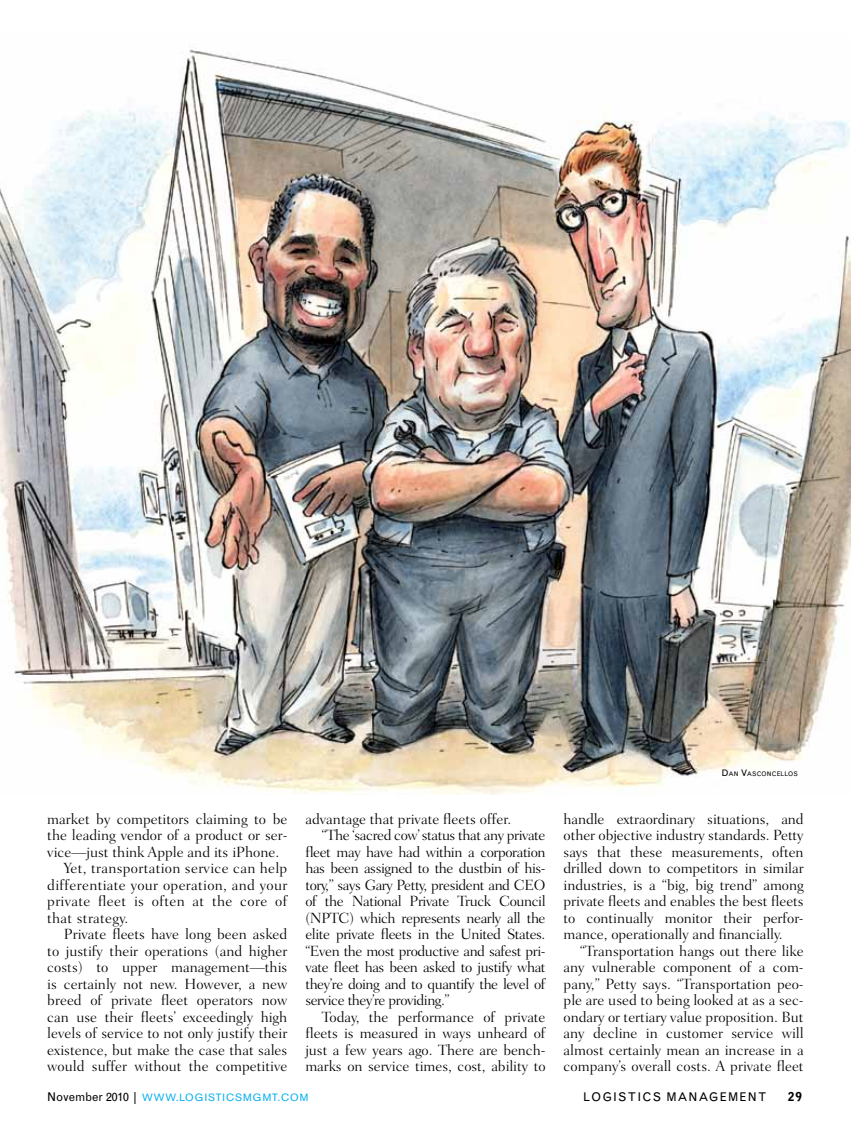
<style>
.page{position:relative;width:851px;height:1134px;background:#fff}
.page>*{position:absolute;margin:0;border:0;box-sizing:border-box;transform-origin:0 0}
.t1{font:300 15px/16.5px "Fairfield LT Std";color:#000;text-align:justify}
.t2{font:300 15px "Fairfield LT Std";letter-spacing:-.03em;color:#000}
.t3{font:300 15px "Fairfield LT Std";letter-spacing:.02em;color:#000}
.t4{font:12px "Grotesque MT Std";letter-spacing:.1em;color:#000}
.t5{font:900 12px "Grotesque MT Std";color:#000}
.t6{font:10.5px "Akzidenz Grotesk BE";letter-spacing:.105em;color:#00aeef}
.t7{font:6.3px "Grotesque MT Std";letter-spacing:.02em;color:#000}
.s1{font-size:9px}
.s2{font-family:"Grotesque MT Std";font-size:12px;color:#000}
</style>
<div class="page">
<img style="left:0;top:48px;width:850px;height:746px">
<p class="t1" style="left:47px;top:810px;width:241px">market by competitors claiming to be</p>
<p class="t1" style="left:47px;top:827px;width:242px">the leading vendor of a product or ser-</p>
<p class="t1" style="left:47px;top:843px;width:233px">vice—just think Apple and its iPhone.</p>
<p class="t3" style="left:64px;top:860px;width:225px">Yet, transportation service can help</p>
<p class="t3" style="left:47px;top:876px;width:242px">differentiate your operation, and your</p>
<p class="t3" style="left:47px;top:893px;width:241px">private fleet is often at the core of</p>
<p class="t3" style="left:47px;top:909px;width:83px">that strategy.</p>
<p class="t1" style="left:64px;top:926px;width:225px">Private fleets have long been asked</p>
<p class="t1" style="left:47px;top:942px;width:242px">to justify their operations (and higher</p>
<p class="t1" style="left:47px;top:959px;width:241px">costs) to upper management—this</p>
<p class="t1" style="left:47px;top:975px;width:241px">is certainly not new. However, a new</p>
<p class="t1" style="left:47px;top:992px;width:241px">breed of private fleet operators now</p>
<p class="t1" style="left:47px;top:1008px;width:241px">can use their fleets’ exceedingly high</p>
<p class="t1" style="left:47px;top:1025px;width:241px">levels of service to not only justify their</p>
<p class="t1" style="left:47px;top:1041px;width:242px">existence, but make the case that sales</p>
<p class="t1" style="left:47px;top:1058px;width:241px">would suffer without the competitive</p>
<p class="t1" style="left:305px;top:810px;width:207px">advantage that private fleets offer.</p>
<p class="t2" style="left:322px;top:827px;width:225px">“The ‘sacred cow’ status that any private</p>
<p class="t2" style="left:305px;top:843px;width:241px">fleet may have had within a corporation</p>
<p class="t2" style="left:305px;top:860px;width:241px">has been assigned to the dustbin of his-</p>
<p class="t2" style="left:305px;top:876px;width:241px">tory,” says Gary Petty, president and CEO</p>
<p class="t2" style="left:305px;top:893px;width:241px">of the National Private Truck Council</p>
<p class="t2" style="left:305px;top:909px;width:242px">(NPTC) which represents nearly all the</p>
<p class="t2" style="left:305px;top:926px;width:241px">elite private fleets in the United States.</p>
<p class="t2" style="left:305px;top:942px;width:242px">“Even the most productive and safest pri-</p>
<p class="t2" style="left:305px;top:959px;width:242px">vate fleet has been asked to justify what</p>
<p class="t2" style="left:305px;top:975px;width:242px">they’re doing and to quantify the level of</p>
<p class="t2" style="left:305px;top:992px;width:146px">service they’re providing.”</p>
<p class="t1" style="left:322px;top:1008px;width:225px">Today, the performance of private</p>
<p class="t1" style="left:305px;top:1025px;width:241px">fleets is measured in ways unheard of</p>
<p class="t1" style="left:305px;top:1041px;width:241px">just a few years ago. There are bench-</p>
<p class="t1" style="left:305px;top:1058px;width:242px">marks on service times, cost, ability to</p>
<p class="t7" style="left:721px;top:770px;width:78px"><span class="s1">D</span>AN <span class="s1">V</span>ASCONCELLOS</p>
<p class="t1" style="left:563px;top:810px;width:242px">handle extraordinary situations, and other objective industry standards. Petty says that these measurements, often drilled down to competitors in similar industries, is a “big, big trend” among private fleets and enables the best fleets to continually monitor their perfor&shy;mance, operationally and financially.</p>
<p class="t1" style="left:563px;top:942px;width:242px;text-indent:16px">“Transportation hangs out there like any vulnerable component of a com&shy;pany,” Petty says. “Transportation peo&shy;ple are used to being looked at as a sec&shy;ondary or tertiary value proposition. But any decline in customer service will almost certainly mean an increase in a company’s overall costs. A private fleet</p>
<p class="t6" style="left:47px;top:1091px;width:262px"><span class="s2">NOVEMBER 2010 |</span> WWW.LOGISTICSMGMT.COM</p>
<p class="t4" style="left:583px;top:1089px;width:185px">LOGISTICS MANAGEM ENT</p>
<p class="t5" style="left:787px;top:1089px;width:16px">29</p>
</div>
